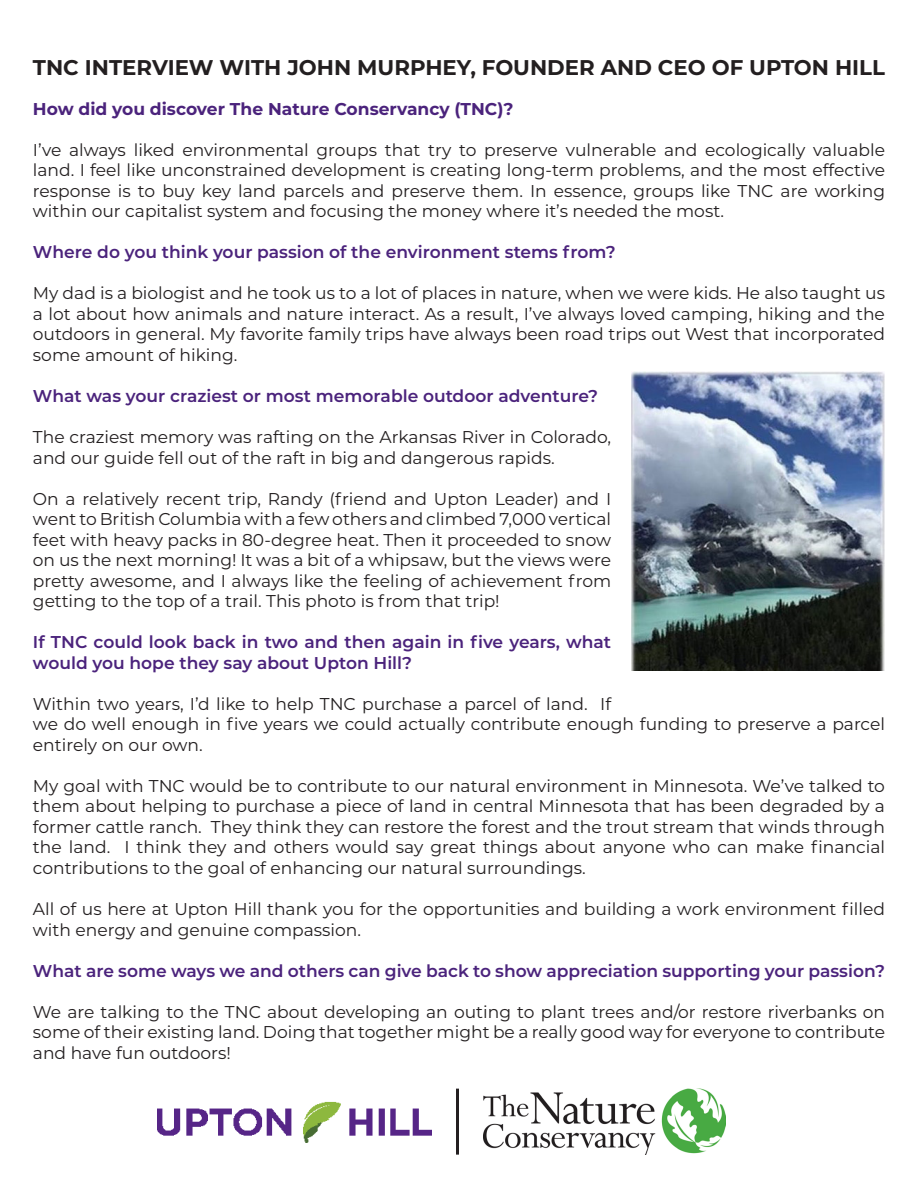
<style>
.page{position:relative;width:918px;height:1188px;background:#fff}
.page>*{position:absolute;margin:0;border:0;box-sizing:border-box;transform-origin:0 0}
.t1{font:700 21.3px "Montserrat";color:#231f20}
.t2{font:17.1px/20.5px "Montserrat";color:#231f20;text-align:justify}
.t3{font:600 17.1px/20.5px "Montserrat";color:#4b237c}
.t4{font:700 17.1px "Montserrat";color:#4b237c}
</style>
<div class="page">
<img style="left:631px;top:371px;width:253px;height:299px">
<img style="left:158px;top:1101px;width:274px;height:42px">
<img style="left:484px;top:1089px;width:241px;height:66px">
<hr style="left:456px;top:1089px;width:3px;height:66px;background:#231f20">
<p class="t1" style="left:33px;top:52px;width:854px">TNC INTERVIEW WITH JOHN MURPHEY, FOUNDER AND CEO OF UPTON HILL</p>
<p class="t4" style="left:33px;top:96px;width:482px">How did you discover The Nature Conservancy (TNC)?</p>
<p class="t2" style="left:33px;top:139px;width:854px">I’ve always liked environmental groups that try to preserve vulnerable and ecologically valuable land. I feel like unconstrained development is creating long-term problems, and the most effective response is to buy key land parcels and preserve them. In essence, groups like TNC are working within our capitalist system and focusing the money where it’s needed the most.</p>
<p class="t3" style="left:33px;top:241px;width:584px">Where do you think your passion of the environment stems from?</p>
<p class="t2" style="left:33px;top:282px;width:854px">My dad is a biologist and he took us to a lot of places in nature, when we were kids. He also taught us a lot about how animals and nature interact. As a result, I’ve always loved camping, hiking and the outdoors in general. My favorite family trips have always been road trips out West that incorporated some amount of hiking.</p>
<p class="t3" style="left:33px;top:385px;width:567px">What was your craziest or most memorable outdoor adventure?</p>
<p class="t2" style="left:33px;top:426px;width:580px">The craziest memory was rafting on the Arkansas River in Colorado, and our guide fell out of the raft in big and dangerous rapids.</p>
<p class="t2" style="left:33px;top:488px;width:580px">On a relatively recent trip, Randy (friend and Upton Leader) and I went to British Columbia with a few others and climbed 7,000 vertical feet with heavy packs in 80-degree heat. Then it proceeded to snow on us the next morning! It was a bit of a whipsaw, but the views were pretty awesome, and I always like the feeling of achievement from getting to the top of a trail. This photo is from that trip!</p>
<p class="t3" style="left:33px;top:631px;width:580px">If TNC could look back in two and then again in five years, what would you hope they say about Upton Hill?</p>
<p class="t2" style="left:33px;top:693px;width:854px;text-align:left">Within two years, I’d like to help TNC purchase a parcel of land. If<br>we do well enough in five years we could actually contribute enough funding to preserve a parcel entirely on our own.</p>
<p class="t2" style="left:33px;top:775px;width:854px">My goal with TNC would be to contribute to our natural environment in Minnesota. We’ve talked to them about helping to purchase a piece of land in central Minnesota that has been degraded by a former cattle ranch. They think they can restore the forest and the trout stream that winds through the land. I think they and others would say great things about anyone who can make financial contributions to the goal of enhancing our natural surroundings.</p>
<p class="t2" style="left:33px;top:898px;width:854px">All of us here at Upton Hill thank you for the opportunities and building a work environment filled with energy and genuine compassion.</p>
<p class="t3" style="left:33px;top:959px;width:854px">What are some ways we and others can give back to show appreciation supporting your passion?</p>
<p class="t2" style="left:33px;top:1001px;width:854px">We are talking to the TNC about developing an outing to plant trees and/or restore riverbanks on some of their existing land. Doing that together might be a really good way for everyone to contribute and have fun outdoors!</p>
</div>
